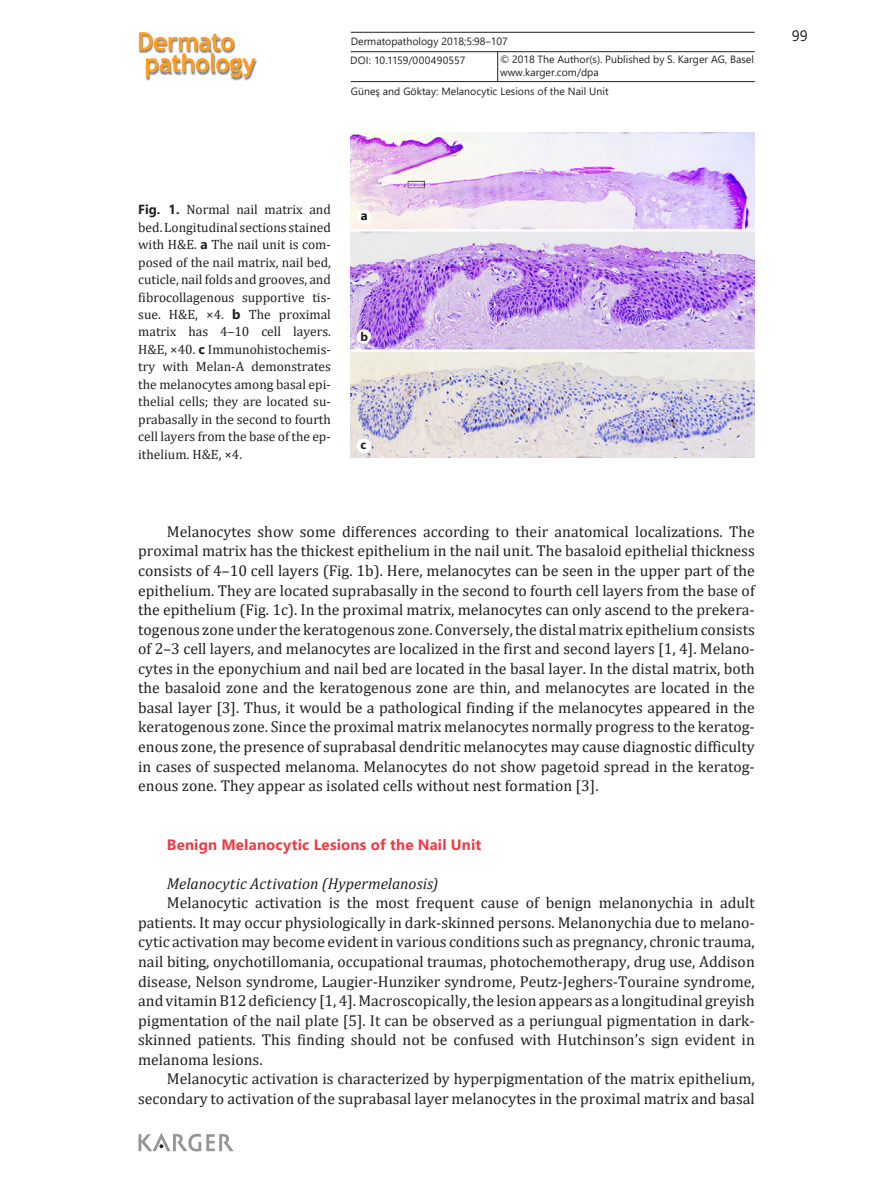
<style>
.page{position:relative;width:893px;height:1191px;background:#fff}
.page>*{position:absolute;margin:0;border:0;box-sizing:border-box;transform-origin:0 0}
.t1{font:15.75px/19.5px "Cambria";color:#231f20;text-align:justify}
.t2{font:italic 15.75px "Cambria";color:#231f20}
.t3{font:700 15px "Segoe UI";letter-spacing:.01em;color:#ec3d44}
.t4{font:15px "Segoe UI";color:#231f20}
.t5{font:13.5px/17.4px "Cambria";color:#231f20;text-align:justify}
.t6{font:700 12.75px "Myriad Pro";color:#231f20}
.t7{font:700 12.75px "Segoe UI";color:#0e0e09}
.t8{font:10.5px "Segoe UI";color:#231f20}
.s1{font-family:"Segoe UI";font-weight:700;font-size:13.2px}
.s2{font-family:"Segoe UI";font-weight:700}
</style>
<div class="page">
<img style="left:138px;top:35px;width:119px;height:45px">
<svg style="left:139px;top:32px;width:116px;height:45px"></svg>
<hr style="left:351px;top:51px;width:404px;height:1px;background:#231f20">
<hr style="left:351px;top:81px;width:404px;height:1px;background:#231f20">
<svg style="left:497px;top:52px;width:1px;height:29px"></svg>
<hr style="left:351px;top:32px;width:404px;height:1px;background:#231f20">
<svg style="left:139px;top:1133px;width:95px;height:18px"></svg>
<img style="left:350px;top:133px;width:404px;height:325px">
<div style="left:357px;top:209px;width:14px;height:15px;background:#fff;border-radius:50%"></div>
<div style="left:357px;top:329px;width:14px;height:15px;background:#fff;border-radius:50%"></div>
<div style="left:356px;top:438px;width:15px;height:15px;background:#fff;border-radius:50%"></div>
<p class="t8" style="left:351px;top:31px;width:159px">Dermatopathology 2018;5:98–107</p>
<p class="t8" style="left:350px;top:50px;width:117px">DOI: 10.1159/000490557</p>
<p class="t8" style="left:500px;top:49px;width:255px">© 2018 The Author(s). Published by S. Karger AG, Basel</p>
<p class="t8" style="left:500px;top:62px;width:100px">www.karger.com/dpa</p>
<p class="t8" style="left:351px;top:81px;width:259px">Güneş and Göktay: Melanocytic Lesions of the Nail Unit</p>
<p class="t4" style="left:792px;top:22px;width:17px">99</p>
<p class="t5" style="left:138px;top:201px;width:194px"><span class="s1">Fig. 1.</span> Normal nail matrix and bed. Longitudinal sections stained with H&amp;E. <span class="s2">a</span> The nail unit is com&shy;posed of the nail matrix, nail bed, cuticle, nail folds and grooves, and fibrocollagenous supportive tis&shy;sue. H&amp;E, ×4. <span class="s2">b</span> The proximal matrix has 4–10 cell layers.<br>H&amp;E, ×40. <span class="s2">c</span> Immunohistochemis&shy;try with Melan-A demonstrates the melanocytes among basal epi&shy;thelial cells; they are located su&shy;prabasally in the second to fourth cell layers from the base of the ep&shy;ithelium. H&amp;E, ×4.</p>
<p class="t7" style="left:361px;top:203px;width:8px">a</p>
<p class="t6" style="left:361px;top:328px;width:9px">b</p>
<p class="t6" style="left:360px;top:436px;width:7px">c</p>
<p class="t1" style="left:138px;top:522px;width:618px;text-indent:29px">Melanocytes show some differences according to their anatomical localizations. The proximal matrix has the thickest epithelium in the nail unit. The basaloid epithelial thickness consists of 4–10 cell layers (Fig. 1b). Here, melanocytes can be seen in the upper part of the epithelium. They are located suprabasally in the second to fourth cell layers from the base of the epithelium (Fig. 1c). In the proximal matrix, melanocytes can only ascend to the prekera&shy;togenous zone under the keratogenous zone. Conversely, the distal matrix epithelium consists of 2–3 cell layers, and melanocytes are localized in the first and second layers [1, 4]. Melano&shy;cytes in the eponychium and nail bed are located in the basal layer. In the distal matrix, both the basaloid zone and the keratogenous zone are thin, and melanocytes are located in the basal layer [3]. Thus, it would be a pathological finding if the melanocytes appeared in the keratogenous zone. Since the proximal matrix melanocytes normally progress to the keratog&shy;enous zone, the presence of suprabasal dendritic melanocytes may cause diagnostic difficulty in cases of suspected melanoma. Melanocytes do not show pagetoid spread in the keratog&shy;enous zone. They appear as isolated cells without nest formation [3].</p>
<p class="t3" style="left:167px;top:830px;width:316px">Benign Melanocytic Lesions of the Nail Unit</p>
<p class="t2" style="left:167px;top:872px;width:273px">Melanocytic Activation (Hypermelanosis)</p>
<p class="t1" style="left:138px;top:893px;width:618px;text-indent:29px">Melanocytic activation is the most frequent cause of benign melanonychia in adult patients. It may occur physiologically in dark-skinned persons. Melanonychia due to melano&shy;cytic activation may become evident in various conditions such as pregnancy, chronic trauma, nail biting, onychotillomania, occupational traumas, photochemotherapy, drug use, Addison disease, Nelson syndrome, Laugier-Hunziker syndrome, Peutz-Jeghers-Touraine syndrome, and vitamin B12 deficiency [1, 4]. Macroscopically, the lesion appears as a longitudinal greyish pigmentation of the nail plate [5]. It can be observed as a periungual pigmentation in dark&shy;skinned patients. This finding should not be confused with Hutchinson’s sign evident in melanoma lesions.</p>
<p class="t1" style="left:138px;top:1069px;width:618px;text-align:right">Melanocytic activation is characterized by hyperpigmentation of the matrix epithelium, secondary to activation of the suprabasal layer melanocytes in the proximal matrix and basal</p>
</div>
